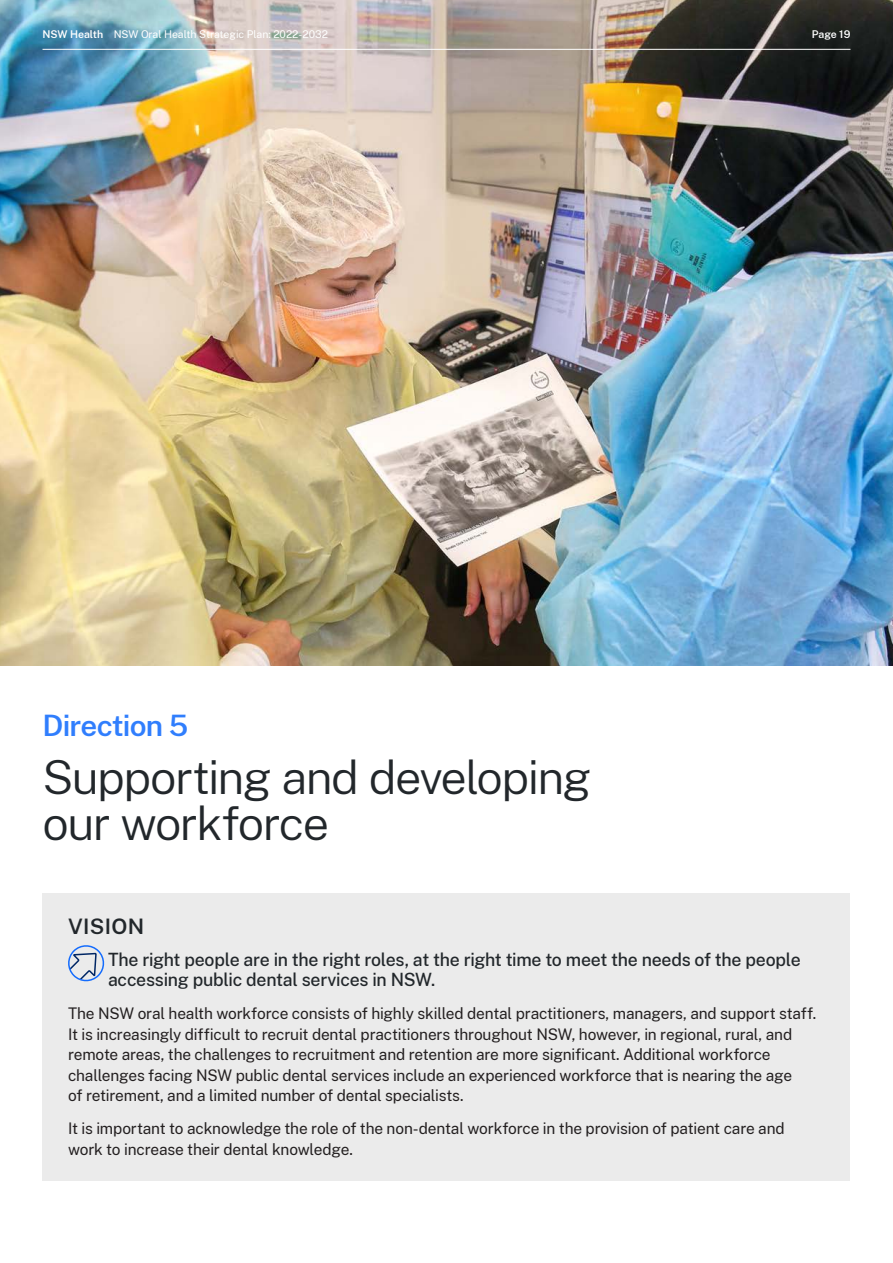
<style>
.page{position:relative;width:893px;height:1263px;background:#fff}
.page>*{position:absolute;margin:0;border:0;box-sizing:border-box;transform-origin:0 0}
.t1{font:300 46.05px/46px "Public Sans";letter-spacing:-.035em;color:#22272b}
.h1_SUB{font:600 29.1px "Public Sans";letter-spacing:-.025em;color:#307efd}
.t2{font:600 21px "Public Sans";letter-spacing:.02em;color:#22272b}
.Body_bold{font:500 18px/19.8px "Public Sans";letter-spacing:-.015em;color:#22272b}
.Body{font:15.75px/20.4px "Public Sans";letter-spacing:-.01em;color:#231f20}
.t3{font:10.5px "Public Sans";color:#fff}
.t4{font:600 10.5px "Public Sans";letter-spacing:-.005em;color:#fff}
.s1{font-weight:600}
</style>
<div class="page">
<img style="left:0;top:0;width:893px;height:665px">
<div style="left:43px;top:892px;width:807px;height:288px;background:#ebebeb"></div>
<svg style="left:68px;top:945px;width:37px;height:37px"></svg>
<hr style="left:43px;top:49px;width:807px;height:1px;background:#fff">
<p class="t3" style="left:43px;top:27px;width:287px"><span class="s1">NSW Health</span> NSW Oral Health Strategic Plan: 2022-2032</p>
<p class="t4" style="left:812px;top:27px;width:40px">Page 19</p>
<p class="h1_SUB" style="left:43px;top:704px;width:147px">Direction 5</p>
<h1 class="t1" style="left:43px;top:752px;width:551px">Supporting and developing our workforce</h1>
<h2 class="t2" style="left:68px;top:911px;width:78px">VISION</h2>
<p class="Body_bold" style="left:108px;top:949px;width:694px">The right people are in the right roles, at the right time to meet the needs of the people accessing public dental services in NSW.</p>
<p class="Body" style="left:68px;top:1003px;width:750px">The NSW oral health workforce consists of highly skilled dental practitioners, managers, and support staff.<br>It is increasingly difficult to recruit dental practitioners throughout NSW, however, in regional, rural, and remote areas, the challenges to recruitment and retention are more significant. Additional workforce challenges facing NSW public dental services include an experienced workforce that is nearing the age<br>of retirement, and a limited number of dental specialists.</p>
<p class="Body" style="left:68px;top:1118px;width:718px">It is important to acknowledge the role of the non-dental workforce in the provision of patient care and work to increase their dental knowledge.</p>
</div>
